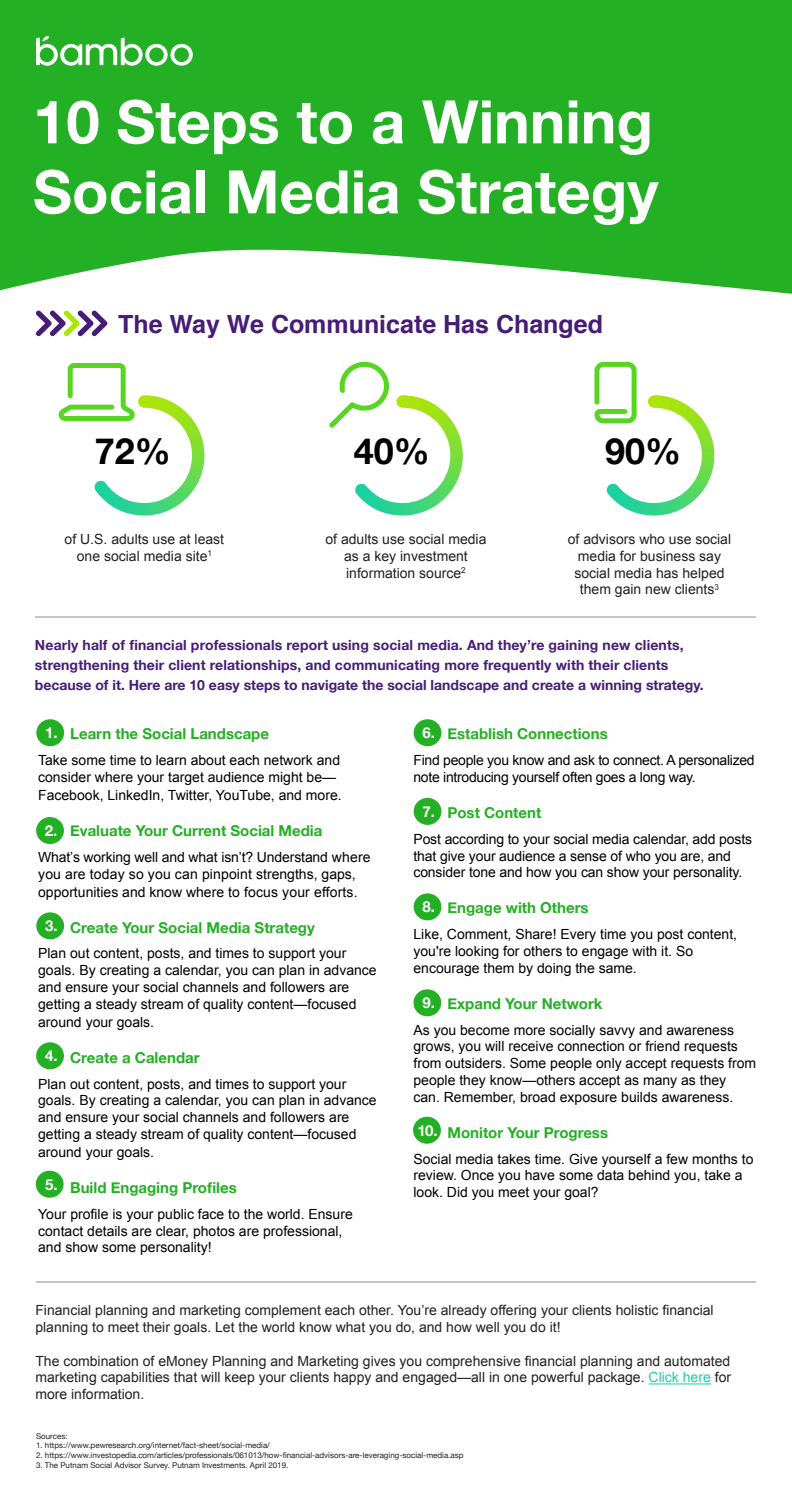
<style>
.page{position:relative;width:792px;height:1512px;background:#fff}
.page>*{position:absolute;margin:0;border:0;box-sizing:border-box;transform-origin:0 0}
.t1{font:700 60px/70px "Helvetica Neue";color:#fff}
.t2{font:700 36px "Helvetica Neue";color:#000}
.t3{font:700 25px "Helvetica";color:#471c75}
.t4{font:700 15px "Helvetica Neue";color:#24b024}
.t5{font:700 15px "Helvetica Neue";color:#fff}
.t6{font:14px/16.8px "Arial";color:#000}
.t7{font:14px/16.8px "Arial";color:#231f20;text-align:center}
.t8{font:700 14px/20px "Helvetica Neue";letter-spacing:.01em;color:#471c75}
.t9{font:14px/16.8px "Arial";letter-spacing:-.02em;color:#000}
.t10{font:8px "Helvetica Neue";color:#231f20}
.s1{color:#1cd1a1}
</style>
<div class="page">
<div style="left:413px;top:1117px;width:28px;height:27px;background:#24b024;border-radius:50%"></div>
<div style="left:36px;top:1171px;width:28px;height:27px;background:#24b024;border-radius:50%"></div>
<div style="left:413px;top:989px;width:28px;height:27px;background:#24b024;border-radius:50%"></div>
<div style="left:36px;top:1042px;width:28px;height:27px;background:#24b024;border-radius:50%"></div>
<div style="left:414px;top:893px;width:27px;height:27px;background:#24b024;border-radius:50%"></div>
<div style="left:36px;top:912px;width:28px;height:27px;background:#24b024;border-radius:50%"></div>
<div style="left:414px;top:798px;width:27px;height:27px;background:#24b024;border-radius:50%"></div>
<div style="left:36px;top:817px;width:28px;height:27px;background:#24b024;border-radius:50%"></div>
<div style="left:414px;top:719px;width:27px;height:27px;background:#24b024;border-radius:50%"></div>
<div style="left:36px;top:719px;width:28px;height:27px;background:#24b024;border-radius:50%"></div>
<svg style="left:0;top:0;width:792px;height:294px;background:#38b738"></svg>
<svg style="left:58px;top:363px;width:68px;height:58px"></svg>
<img style="left:94px;top:395px;width:110px;height:121px">
<img style="left:355px;top:395px;width:108px;height:121px">
<img style="left:606px;top:395px;width:108px;height:121px">
<svg style="left:594px;top:361px;width:45px;height:65px"></svg>
<svg style="left:329px;top:361px;width:65px;height:71px"></svg>
<svg style="left:36px;top:311px;width:71px;height:25px"></svg>
<hr style="left:35px;top:617px;width:721px;height:1px;background:#8b8d90">
<hr style="left:649px;top:1383px;width:62px;height:1px;background:#1cd1a1">
<hr style="left:36px;top:1282px;width:720px;height:1px;background:#8b8d90">
<svg style="left:36px;top:36px;width:157px;height:30px"></svg>
<p class="t1" style="left:33px;top:89px;width:627px">10 Steps to a Winning<br>Social Media Strategy</p>
<p class="t3" style="left:118px;top:304px;width:486px">The Way We Communicate Has Changed</p>
<h2 class="t2" style="left:95px;top:423px;width:78px">72%</h2>
<h2 class="t2" style="left:354px;top:423px;width:78px">40%</h2>
<h2 class="t2" style="left:605px;top:423px;width:78px">90%</h2>
<p class="t7" style="left:65px;top:531px;width:161px">of U.S. adults use at least one social media site<sup>1</sup></p>
<p class="t7" style="left:325px;top:531px;width:163px">of adults use social media as a key investment information source<sup>2</sup></p>
<p class="t7" style="left:568px;top:531px;width:165px">of advisors who use social media for business say social media has helped them gain new clients<sup>3</sup></p>
<p class="t8" style="left:35px;top:635px;width:670px">Nearly half of financial professionals report using social media. And they’re gaining new clients, strengthening their client relationships, and communicating more frequently with their clients because of it. Here are 10 easy steps to navigate the social landscape and create a winning strategy.</p>
<p class="t5" style="left:45px;top:721px;width:14px">1.</p>
<p class="t5" style="left:422px;top:721px;width:14px">6.</p>
<p class="t4" style="left:70px;top:722px;width:200px">Learn the Social Landscape</p>
<p class="t6" style="left:38px;top:752px;width:305px;line-height:17.4px">Take some time to learn about each network and consider where your target audience might be—<br>Facebook, LinkedIn, Twitter, YouTube, and more.</p>
<p class="t4" style="left:70px;top:819px;width:254px">Evaluate Your Current Social Media</p>
<p class="t6" style="left:38px;top:848px;width:334px;line-height:17.4px">What’s working well and what isn’t? Understand where you are today so you can pinpoint strengths, gaps, opportunities and know where to focus your efforts.</p>
<p class="t4" style="left:70px;top:915px;width:246px">Create Your Social Media Strategy</p>
<p class="t6" style="left:38px;top:945px;width:340px;line-height:17.1px">Plan out content, posts, and times to support your goals. By creating a calendar, you can plan in advance and ensure your social channels and followers are getting a steady stream of quality content—focused around your goals.</p>
<p class="t4" style="left:70px;top:1046px;width:131px">Create a Calendar</p>
<p class="t6" style="left:38px;top:1075px;width:340px;line-height:17.1px">Plan out content, posts, and times to support your goals. By creating a calendar, you can plan in advance and ensure your social channels and followers are getting a steady stream of quality content—focused around your goals.</p>
<p class="t4" style="left:70px;top:1176px;width:168px">Build Engaging Profiles</p>
<p class="t6" style="left:38px;top:1206px;width:316px">Your profile is your public face to the world. Ensure contact details are clear, photos are professional, and show some personality!</p>
<p class="t4" style="left:447px;top:722px;width:162px">Establish Connections</p>
<p class="t9" style="left:413px;top:752px;width:343px">Find people you know and ask to connect. A personalized note introducing yourself often goes a long way.</p>
<p class="t4" style="left:447px;top:801px;width:95px">Post Content</p>
<p class="t6" style="left:413px;top:831px;width:340px">Post according to your social media calendar, add posts that give your audience a sense of who you are, and consider tone and how you can show your personality.</p>
<p class="t4" style="left:447px;top:896px;width:143px">Engage with Others</p>
<p class="t6" style="left:413px;top:926px;width:325px">Like, Comment, Share! Every time you post content, you're looking for others to engage with it. So encourage them by doing the same.</p>
<p class="t4" style="left:447px;top:992px;width:157px">Expand Your Network</p>
<p class="t6" style="left:413px;top:1021px;width:344px">As you become more socially savvy and awareness grows, you will receive connection or friend requests from outsiders. Some people only accept requests from people they know—others accept as many as they can. Remember, broad exposure builds awareness.</p>
<p class="t4" style="left:447px;top:1121px;width:162px">Monitor Your Progress</p>
<p class="t6" style="left:413px;top:1150px;width:342px">Social media takes time. Give yourself a few months to review. Once you have some data behind you, take a look. Did you meet your goal?</p>
<p class="t5" style="left:422px;top:800px;width:14px">7.</p>
<p class="t5" style="left:45px;top:819px;width:14px">2.</p>
<p class="t5" style="left:422px;top:895px;width:14px">8.</p>
<p class="t5" style="left:45px;top:914px;width:14px">3.</p>
<p class="t5" style="left:422px;top:991px;width:14px">9.</p>
<p class="t5" style="left:45px;top:1044px;width:14px">4.</p>
<p class="t5" style="left:417px;top:1119px;width:22px">10.</p>
<p class="t5" style="left:45px;top:1173px;width:14px">5.</p>
<p class="t7" style="left:35px;top:1302px;width:680px;text-align:left">Financial planning and marketing complement each other. You’re already offering your clients holistic financial planning to meet their goals. Let the world know what you do, and how well you do it!</p>
<p class="t7" style="left:35px;top:1353px;width:697px;text-align:justify">The combination of eMoney Planning and Marketing gives you comprehensive financial planning and automated marketing capabilities that will keep your clients happy and engaged—all in one powerful package. <span class="s1">Click here</span> for more information.</p>
<p class="t10" style="left:36px;top:1430px;width:33px">Sources:</p>
<p class="t10" style="left:36px;top:1440px;width:235px">1. https://www.pewresearch.org/internet/fact-sheet/social-media/</p>
<p class="t10" style="left:36px;top:1449px;width:429px">2. https://www.investopedia.com/articles/professionals/061013/how-financial-advisors-are-leveraging-social-media.asp</p>
<p class="t10" style="left:36px;top:1459px;width:254px">3. The Putnam Social Advisor Survey. Putnam Investments. April 2019.</p>
</div>
